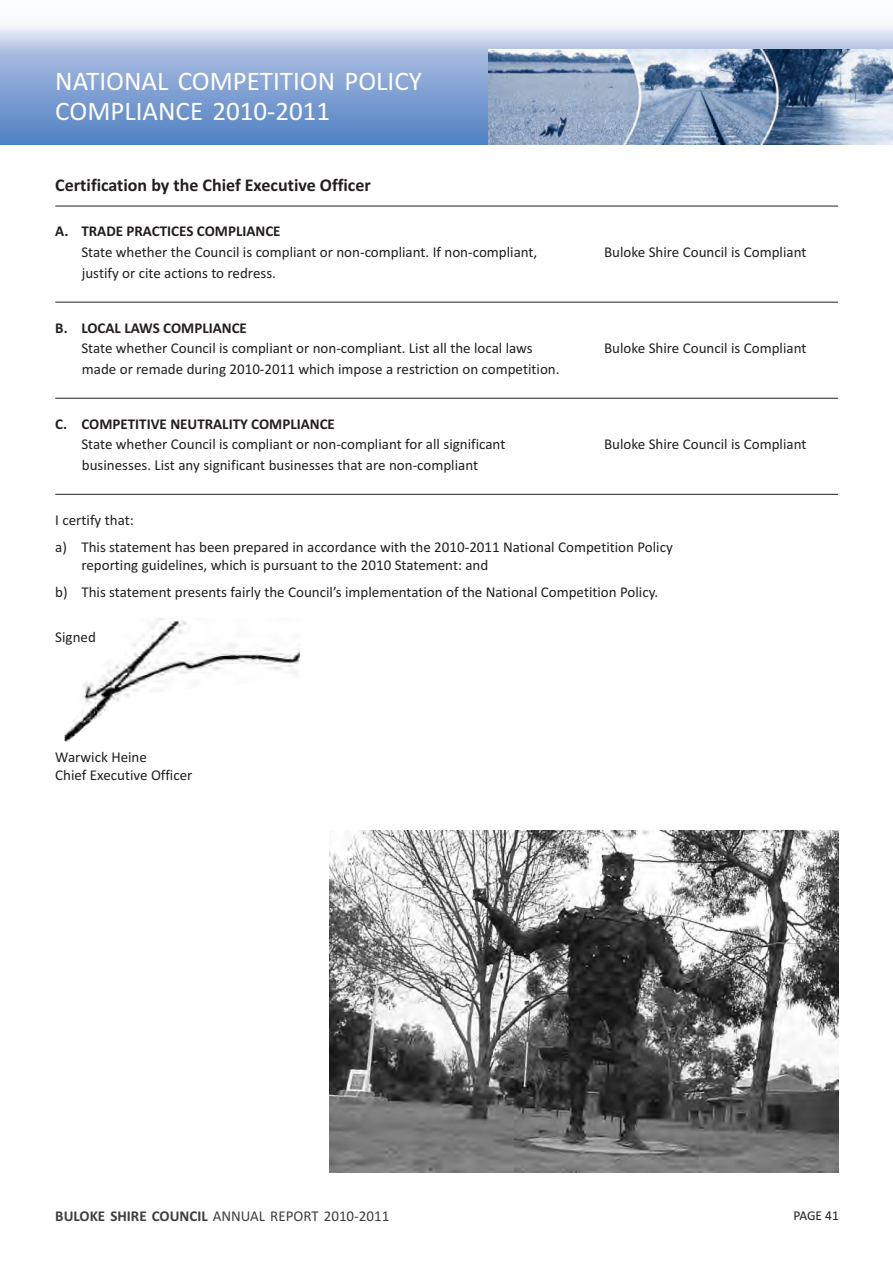
<style>
.page{position:relative;width:893px;height:1262px;background:#fff}
.page>*{position:absolute;margin:0;border:0;box-sizing:border-box;transform-origin:0 0}
.t1{font:27px/29.7px "Calibri";color:#fff}
.t2{font:700 18px "Calibri";color:#231f20}
.t3{font:15px/20.7px "Calibri";color:#231f20}
.t4{font:700 15px "Calibri";color:#231f20}
.t5{font:15px "Calibri";color:#3e3e3f}
.t6{font:13.5px "Calibri";letter-spacing:-.005em;color:#231f20}
.s1{font-weight:700}
</style>
<div class="page">
<div style="left:0;top:0;width:892px;height:26px;background:#fbfcfd"></div>
<img style="left:330px;top:830px;width:508px;height:342px">
<svg style="left:0;top:26px;width:892px;height:118px;background:#97b1da"></svg>
<hr style="left:55px;top:206px;width:783px;height:1px;background:#231f20">
<hr style="left:55px;top:302px;width:783px;height:1px;background:#231f20">
<hr style="left:55px;top:398px;width:783px;height:1px;background:#231f20">
<hr style="left:55px;top:494px;width:783px;height:1px;background:#231f20">
<img style="left:64px;top:618px;width:236px;height:124px">
<img style="left:488px;top:50px;width:404px;height:94px">
<h1 class="t1" style="left:55px;top:68px;width:368px">NATIONAL COMPETITION POLICY<br>COMPLIANCE 2010-2011</h1>
<p class="t2" style="left:55px;top:178px;width:317px">Certification by the Chief Executive Officer</p>
<p class="t4" style="left:55px;top:226px;width:227px">A. TRADE PRACTICES COMPLIANCE</p>
<p class="t3" style="left:81px;top:243px;width:457px">State whether the Council is compliant or non-compliant. If non-compliant, justify or cite actions to redress.</p>
<p class="t4" style="left:55px;top:322px;width:193px">B. LOCAL LAWS COMPLIANCE</p>
<p class="t3" style="left:81px;top:339px;width:479px">State whether Council is compliant or non-compliant. List all the local laws made or remade during 2010-2011 which impose a restriction on competition.</p>
<p class="t4" style="left:55px;top:418px;width:281px">C. COMPETITIVE NEUTRALITY COMPLIANCE</p>
<p class="t3" style="left:81px;top:435px;width:425px">State whether Council is compliant or non-compliant for all significant businesses. List any significant businesses that are non-compliant</p>
<p class="t3" style="left:604px;top:243px;width:204px">Buloke Shire Council is Compliant</p>
<p class="t3" style="left:604px;top:339px;width:204px">Buloke Shire Council is Compliant</p>
<p class="t3" style="left:604px;top:435px;width:204px">Buloke Shire Council is Compliant</p>
<p class="t3" style="left:55px;top:507px;width:619px;line-height:27px">I certify that:<br>a) This statement has been prepared in accordance with the 2010-2011 National Competition Policy</p>
<p class="t3" style="left:55px;top:552px;width:604px;line-height:27px;text-indent:26px">reporting guidelines, which is pursuant to the 2010 Statement: and<br>b) This statement presents fairly the Council’s implementation of the National Competition Policy.</p>
<p class="t3" style="left:55px;top:627px;width:42px">Signed</p>
<p class="t3" style="left:55px;top:749px;width:139px;line-height:18px">Warwick Heine<br>Chief Executive Officer</p>
<p class="t5" style="left:55px;top:1210px;width:335px"><span class="s1">BULOKE SHIRE COUNCIL</span> ANNUAL REPORT 2010-2011</p>
<p class="t6" style="left:793px;top:1210px;width:47px">PAGE 41</p>
</div>
